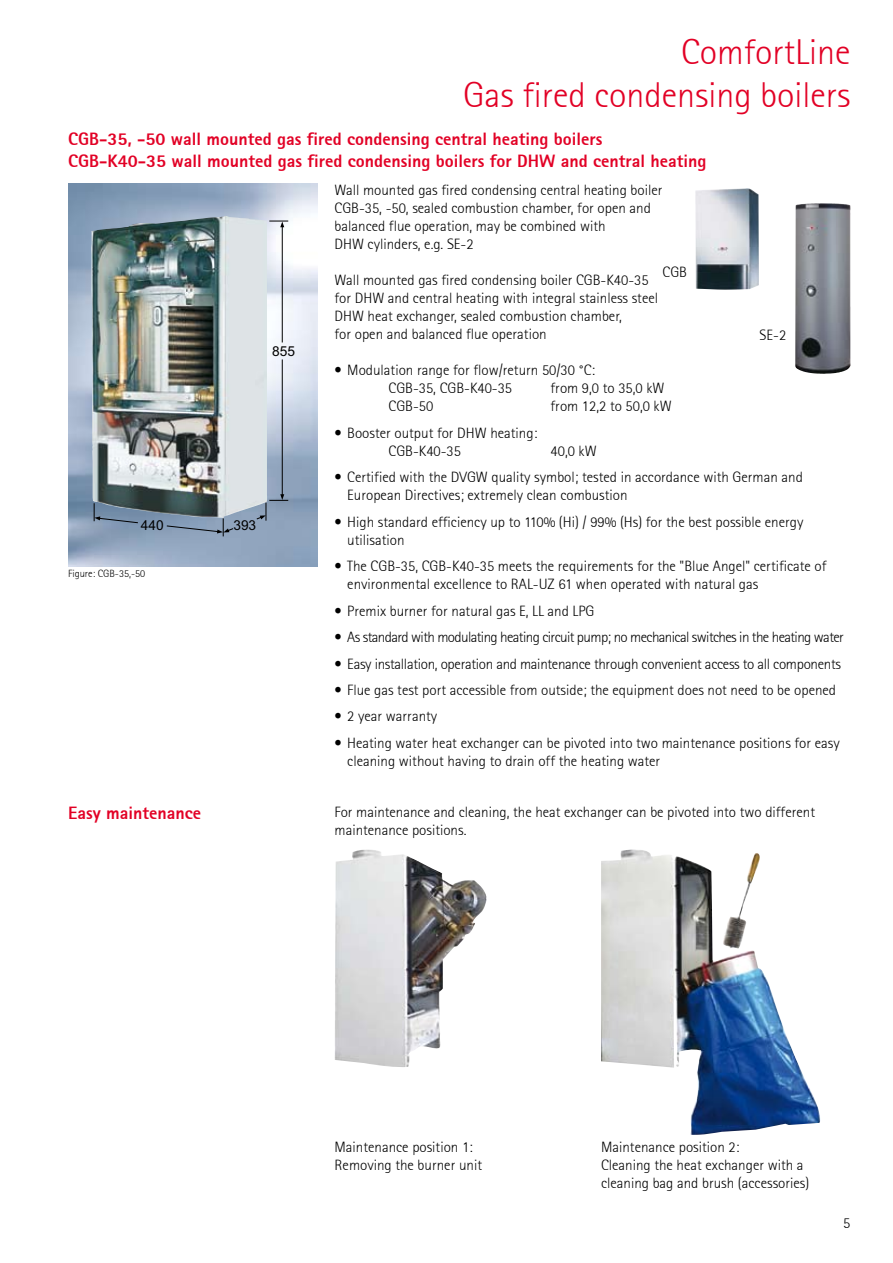
<style>
.page{position:relative;width:893px;height:1263px;background:#fff}
.page>*{position:absolute;margin:0;border:0;box-sizing:border-box;transform-origin:0 0}
.t1{font:36px/43.2px "Rotis Sans Serif Light 45";color:#e20025;text-align:right}
.t2{font:18px/21.6px "Rotis Sans Serif Extra Bold 75";color:#e20025}
.t3{font:15px/18px "Rotis Sans Serif Light 45";color:#000}
.t4{font:15px "Rotis Sans Serif Light 45";letter-spacing:-.04em;color:#000}
.t5{font:15px "Rotis Sans Serif Light 45";letter-spacing:-.02em;color:#000}
.t6{font:13.65px "Arial";color:#000}
.t7{font:10.5px "Rotis Sans Serif Light 45";color:#000}
</style>
<div class="page">
<img style="left:795px;top:203px;width:55px;height:171px">
<img style="left:695px;top:188px;width:64px;height:102px">
<img style="left:68px;top:184px;width:250px;height:383px">
<img style="left:91px;top:216px;width:177px;height:302px">
<hr style="left:282px;top:359px;width:1px;height:137px;background:#000">
<hr style="left:282px;top:225px;width:1px;height:117px;background:#000">
<svg style="left:269px;top:221px;width:19px;height:6px"></svg>
<svg style="left:94px;top:503px;width:45px;height:21px"></svg>
<svg style="left:256px;top:494px;width:32px;height:27px"></svg>
<svg style="left:166px;top:518px;width:68px;height:18px"></svg>
<img style="left:335px;top:849px;width:151px;height:218px">
<img style="left:601px;top:849px;width:220px;height:286px">
<h1 class="t1" style="left:463px;top:30px;width:389px">ComfortLine<br>Gas fired condensing boilers</h1>
<p class="t2" style="left:68px;top:128px;width:640px">CGB-35, -50 wall mounted gas fired condensing central heating boilers<br>CGB-K40-35 wall mounted gas fired condensing boilers for DHW and central heating</p>
<p class="t3" style="left:335px;top:181px;width:329px">Wall mounted gas fired condensing central heating boiler CGB-35, -50, sealed combustion chamber, for open and balanced flue operation, may be combined with<br>DHW cylinders, e.g. SE-2</p>
<p class="t3" style="left:335px;top:271px;width:325px">Wall mounted gas fired condensing boiler CGB-K40-35 for DHW and central heating with integral stainless steel DHW heat exchanger, sealed combustion chamber,<br>for open and balanced flue operation</p>
<p class="t3" style="left:389px;top:361px;width:208px;text-indent:-54px">• Modulation range for flow/return 50/30 °C:<br>CGB-35, CGB-K40-35</p>
<p class="t3" style="left:662px;top:263px;width:26px">CGB</p>
<p class="t6" style="left:272px;top:342px;width:24px">855</p>
<p class="t3" style="left:551px;top:379px;width:115px">from 9,0 to 35,0 kW</p>
<p class="t3" style="left:760px;top:326px;width:28px">SE-2</p>
<p class="t6" style="left:141px;top:516px;width:24px">440</p>
<p class="t6" style="left:233px;top:516px;width:24px">393</p>
<p class="t7" style="left:68px;top:567px;width:79px">Figure: CGB-35,-50</p>
<p class="t3" style="left:389px;top:397px;width:46px">CGB-50</p>
<p class="t3" style="left:551px;top:397px;width:123px">from 12,2 to 50,0 kW</p>
<p class="t3" style="left:389px;top:424px;width:150px;text-indent:-54px">• Booster output for DHW heating:<br>CGB-K40-35</p>
<p class="t3" style="left:551px;top:442px;width:48px">40,0 kW</p>
<p class="t3" style="left:347px;top:468px;width:457px;text-indent:-13px">• Certified with the DVGW quality symbol; tested in accordance with German and<br>European Directives; extremely clean combustion</p>
<p class="t3" style="left:347px;top:512px;width:458px;text-indent:-13px">• High standard efficiency up to 110% (Hi) / 99% (Hs) for the best possible energy utilisation</p>
<p class="t3" style="left:347px;top:557px;width:481px;text-indent:-13px">• The CGB-35, CGB-K40-35 meets the requirements for the "Blue Angel" certificate of environmental excellence to RAL-UZ 61 when operated with natural gas</p>
<p class="t3" style="left:335px;top:601px;width:261px">• Premix burner for natural gas E, LL and LPG</p>
<p class="t4" style="left:335px;top:628px;width:511px">• As standard with modulating heating circuit pump; no mechanical switches in the heating water</p>
<p class="t5" style="left:335px;top:655px;width:508px">• Easy installation, operation and maintenance through convenient access to all components</p>
<p class="t3" style="left:335px;top:681px;width:503px">• Flue gas test port accessible from outside; the equipment does not need to be opened</p>
<p class="t3" style="left:335px;top:707px;width:104px">• 2 year warranty</p>
<p class="t3" style="left:347px;top:734px;width:494px;text-indent:-13px">• Heating water heat exchanger can be pivoted into two maintenance positions for easy cleaning without having to drain off the heating water</p>
<p class="t2" style="left:68px;top:802px;width:134px">Easy maintenance</p>
<p class="t3" style="left:335px;top:803px;width:482px">For maintenance and cleaning, the heat exchanger can be pivoted into two different maintenance positions.</p>
<p class="t3" style="left:335px;top:1138px;width:149px">Maintenance position 1:<br>Removing the burner unit</p>
<p class="t3" style="left:601px;top:1138px;width:210px">Maintenance position 2:<br>Cleaning the heat exchanger with a cleaning bag and brush (accessories)</p>
<p class="t3" style="left:843px;top:1213px;width:9px">5</p>
</div>
